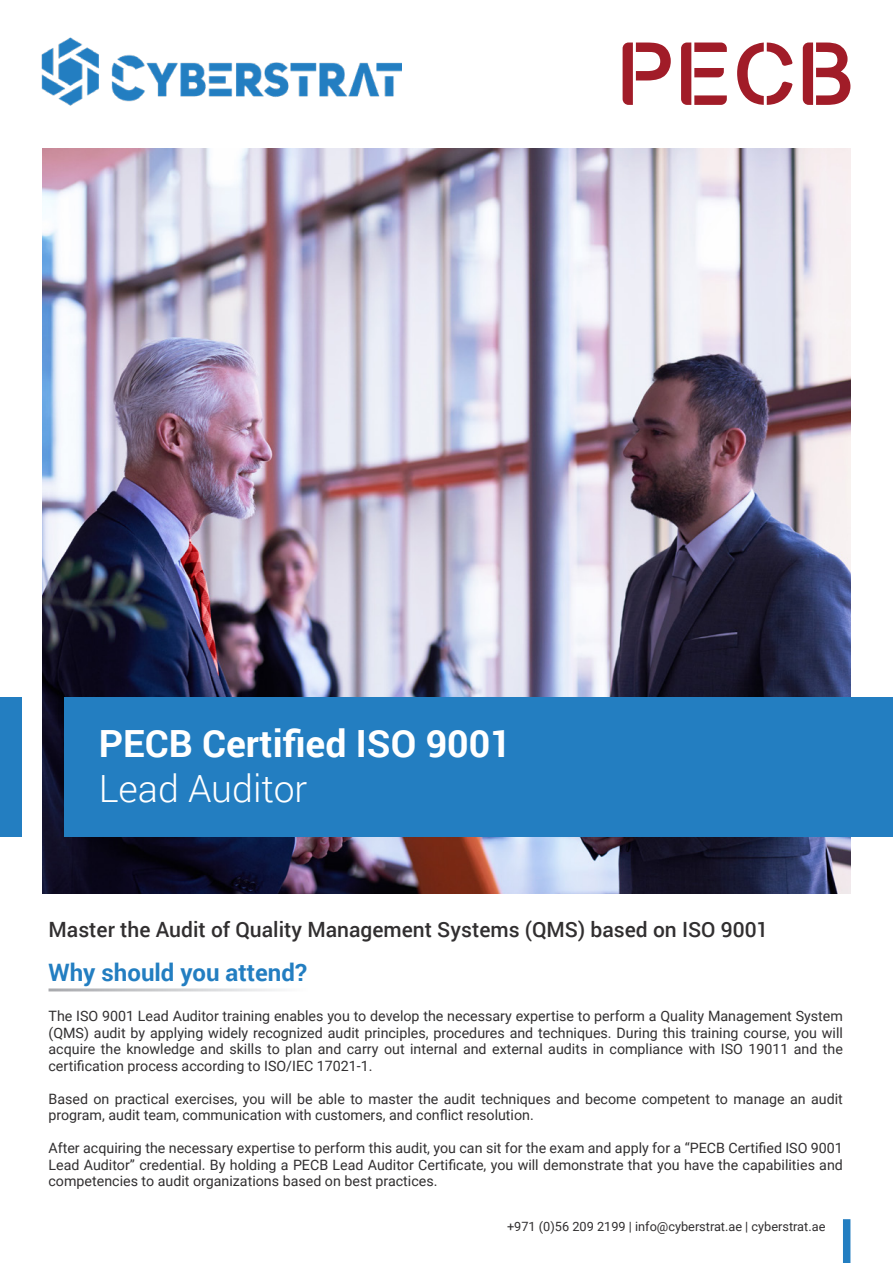
<style>
.page{position:relative;width:893px;height:1263px;background:#fff}
.page>*{position:absolute;margin:0;border:0;box-sizing:border-box;transform-origin:0 0}
.t1{font:700 37.5px "Roboto";color:#fff}
.t2{font:300 37.5px "Roboto";color:#fff}
.t3{font:700 24px "Roboto";color:#237ec1}
.t4{font:500 21px "Roboto";color:#312f30}
.t5{font:14.25px/16.5px "Roboto";color:#312f30;text-align:justify}
.Bullet_Points{font:12.75px "Roboto";color:#312f30}
</style>
<div class="page">
<img style="left:43px;top:149px;width:807px;height:745px">
<div style="left:65px;top:697px;width:828px;height:140px;background:#237ec1"></div>
<div style="left:0;top:697px;width:21px;height:140px;background:#237ec1"></div>
<div style="left:843px;top:1219px;width:7px;height:44px;background:#237ec1"></div>
<svg style="left:623px;top:43px;width:48px;height:62px"></svg>
<svg style="left:681px;top:43px;width:46px;height:62px"></svg>
<svg style="left:737px;top:43px;width:55px;height:62px"></svg>
<svg style="left:803px;top:43px;width:47px;height:62px"></svg>
<img style="left:41px;top:37px;width:360px;height:69px">
<p class="t1" style="left:99px;top:718px;width:414px">PECB Certified ISO 9001</p>
<p class="t2" style="left:99px;top:763px;width:210px">Lead Auditor</p>
<p class="t4" style="left:49px;top:915px;width:721px">Master the Audit of Quality Management Systems (QMS) based on ISO 9001</p>
<p class="t3" style="left:49px;top:955px;width:260px">Why should you attend?</p>
<p class="t5" style="left:49px;top:1007px;width:796px">The ISO 9001 Lead Auditor training enables you to develop the necessary expertise to perform a Quality Management System (QMS) audit by applying widely recognized audit principles, procedures and techniques. During this training course, you will acquire the knowledge and skills to plan and carry out internal and external audits in compliance with ISO 19011 and the certification process according to ISO/IEC 17021-1.</p>
<p class="t5" style="left:49px;top:1090px;width:796px">Based on practical exercises, you will be able to master the audit techniques and become competent to manage an audit program, audit team, communication with customers, and conflict resolution.</p>
<p class="t5" style="left:49px;top:1139px;width:796px">After acquiring the necessary expertise to perform this audit, you can sit for the exam and apply for a “PECB Certified ISO 9001<br>Lead Auditor” credential. By holding a PECB Lead Auditor Certificate, you will demonstrate that you have the capabilities and competencies to audit organizations based on best practices.</p>
<p class="Bullet_Points" style="left:507px;top:1218px;width:320px">+971 (0)56 209 2199 | info@cyberstrat.ae | cyberstrat.ae</p>
</div>
